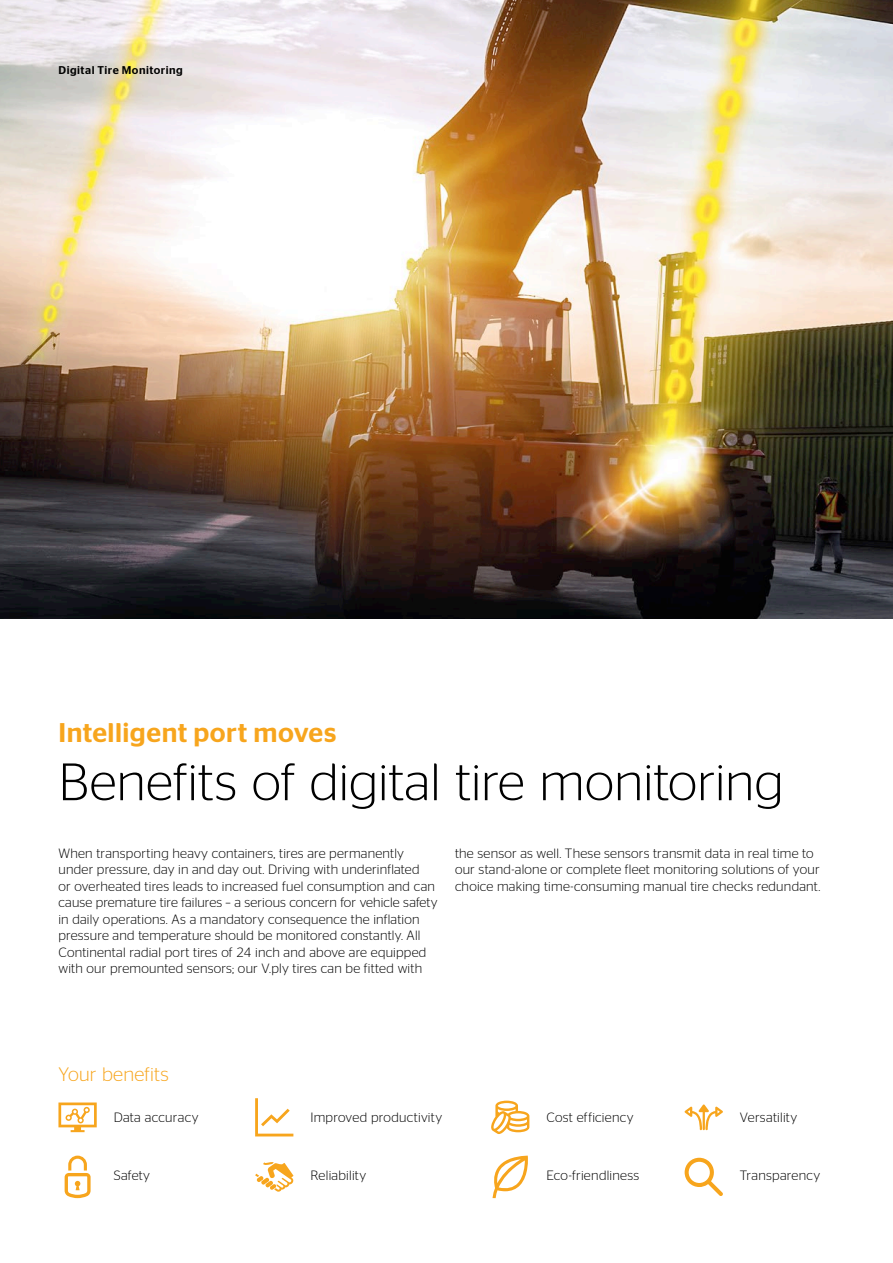
<style>
.page{position:relative;width:893px;height:1263px;background:#fff}
.page>*{position:absolute;margin:0;border:0;box-sizing:border-box;transform-origin:0 0}
.t1{font:300 52.5px "Continental Stag Sans";color:#000}
.t2{font:500 27px "Continental Stag Sans";letter-spacing:.015em;color:#f7a51d}
.t3{font:300 19.5px "Continental Stag Sans";letter-spacing:.015em;color:#f7a51d}
.t4{font:300 13.5px/16.5px "Continental Stag Sans";letter-spacing:.015em;color:#000}
.t5{font:500 11.25px "Continental Stag Sans";letter-spacing:.045em;color:#000}
</style>
<div class="page">
<img style="left:0;top:0;width:893px;height:619px">
<svg style="left:58px;top:1102px;width:39px;height:30px"></svg>
<svg style="left:491px;top:1100px;width:38px;height:34px"></svg>
<svg style="left:255px;top:1162px;width:38px;height:30px"></svg>
<svg style="left:255px;top:1098px;width:38px;height:38px"></svg>
<svg style="left:685px;top:1104px;width:38px;height:26px"></svg>
<svg style="left:493px;top:1155px;width:35px;height:43px"></svg>
<svg style="left:65px;top:1155px;width:26px;height:43px"></svg>
<svg style="left:685px;top:1158px;width:38px;height:38px"></svg>
<p class="t5" style="left:58px;top:64px;width:126px">Digital Tire Monitoring</p>
<h2 class="t2" style="left:58px;top:717px;width:279px">Intelligent port moves</h2>
<h1 class="t1" style="left:58px;top:753px;width:727px">Benefits of digital tire monitoring</h1>
<p class="t4" style="left:58px;top:845px;width:381px">When transporting heavy containers, tires are permanently under pressure, day in and day out. Driving with underinflated<br>or overheated tires leads to increased fuel consumption and can cause premature tire failures – a serious concern for vehicle safety in daily operations. As a mandatory consequence the inflation pressure and temperature should be monitored constantly. All Continental radial port tires of 24 inch and above are equipped with our premounted sensors; our V.ply tires can be fitted with</p>
<p class="t4" style="left:455px;top:845px;width:367px">the sensor as well. These sensors transmit data in real time to our stand-alone or complete fleet monitoring solutions of your choice making time-consuming manual tire checks redundant.</p>
<h3 class="t3" style="left:58px;top:1063px;width:112px">Your benefits</h3>
<p class="t4" style="left:114px;top:1109px;width:86px">Data accuracy</p>
<p class="t4" style="left:114px;top:1166px;width:38px">Safety</p>
<p class="t4" style="left:310px;top:1109px;width:133px">Improved productivity</p>
<p class="t4" style="left:310px;top:1166px;width:57px">Reliability</p>
<p class="t4" style="left:546px;top:1109px;width:89px">Cost efficiency</p>
<p class="t4" style="left:546px;top:1166px;width:94px">Eco-friendliness</p>
<p class="t4" style="left:740px;top:1109px;width:59px">Versatility</p>
<p class="t4" style="left:740px;top:1166px;width:82px">Transparency</p>
</div>
